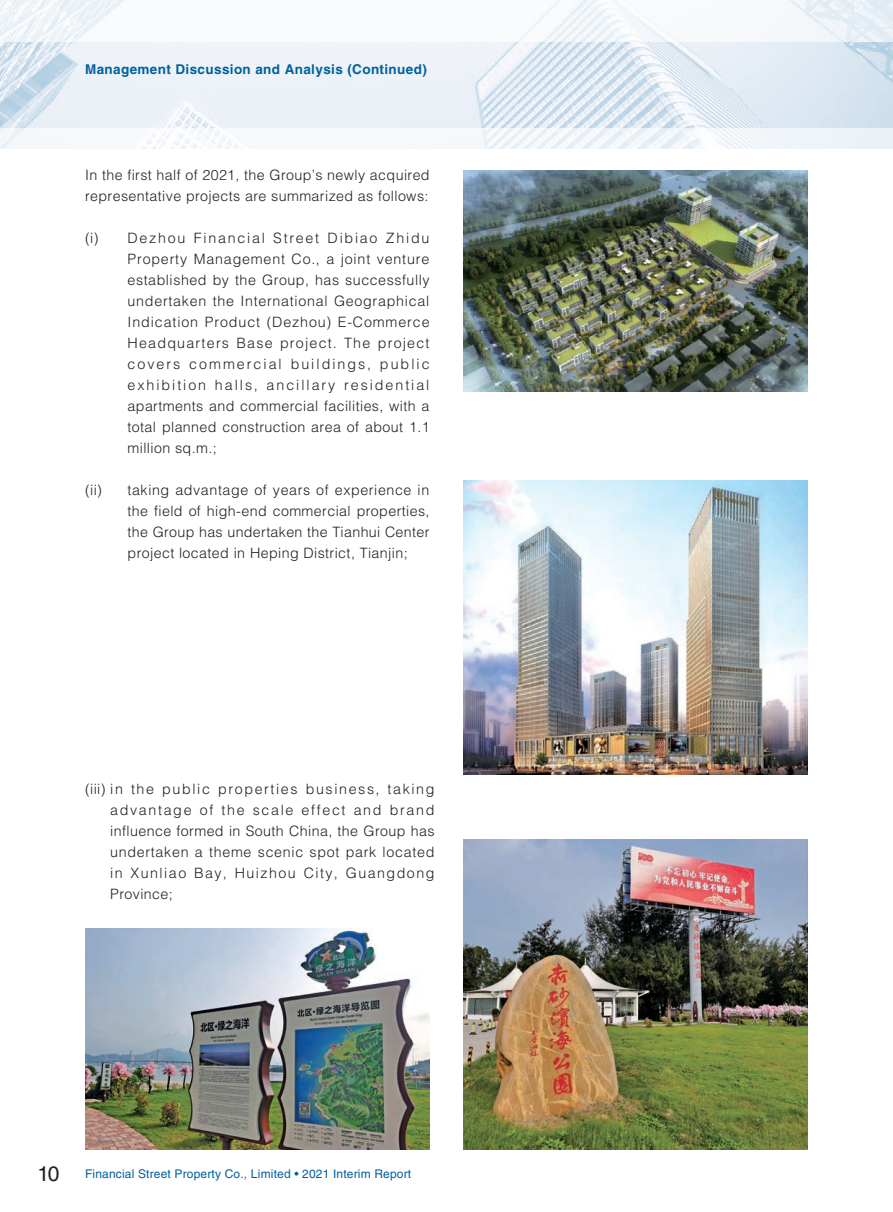
<style>
.page{position:relative;width:893px;height:1212px;background:#fff}
.page>*{position:absolute;margin:0;border:0;box-sizing:border-box;transform-origin:0 0}
.t1{font:300 14.25px/21px "Helvetica LT Std";letter-spacing:.03em;color:#231f20;text-align:justify}
.t2{font:700 13.5px "Helvetica LT Std";letter-spacing:.03em;color:#00619c}
.t3{font:12px "Helvetica LT Std";letter-spacing:.015em;color:#00619c}
.s1{font-size:21px;color:#231f20}
</style>
<div class="page">
<img style="left:0;top:0;width:893px;height:149px">
<img style="left:0;top:43px;width:893px;height:85px">
<img style="left:463px;top:170px;width:345px;height:221px">
<img style="left:463px;top:481px;width:345px;height:294px">
<img style="left:85px;top:928px;width:344px;height:221px">
<img style="left:463px;top:839px;width:345px;height:310px">
<p class="t2" style="left:85px;top:61px;width:343px">Management Discussion and Analysis (Continued)</p>
<p class="t1" style="left:85px;top:165px;width:346px">In the first half of 2021, the Group’s newly acquired representative projects are summarized as follows:</p>
<p class="t1" style="left:128px;top:228px;width:304px;text-indent:-43px">(i) Dezhou Financial Street Dibiao Zhidu Property Management Co., a joint venture established by the Group, has successfully undertaken the International Geographical Indication Product (Dezhou) E-Commerce Headquarters Base project. The project covers commercial buildings, public exhibition halls, ancillary residential apartments and commercial facilities, with a total planned construction area of about 1.1 million sq.m.;</p>
<p class="t1" style="left:85px;top:480px;width:19px">(ii)</p>
<p class="t1" style="left:128px;top:480px;width:304px">taking advantage of years of experience in the field of high-end commercial properties, the Group has undertaken the Tianhui Center project located in Heping District, Tianjin;</p>
<p class="t1" style="left:110px;top:779px;width:326px;text-indent:-25px">(iii) in the public properties business, taking advantage of the scale effect and brand influence formed in South China, the Group has undertaken a theme scenic spot park located in Xunliao Bay, Huizhou City, Guangdong Province;</p>
<p class="t3" style="left:37px;top:1166px;width:375px"><span class="s1">10</span> Financial Street Property Co., Limited • 2021 Interim Report</p>
</div>
